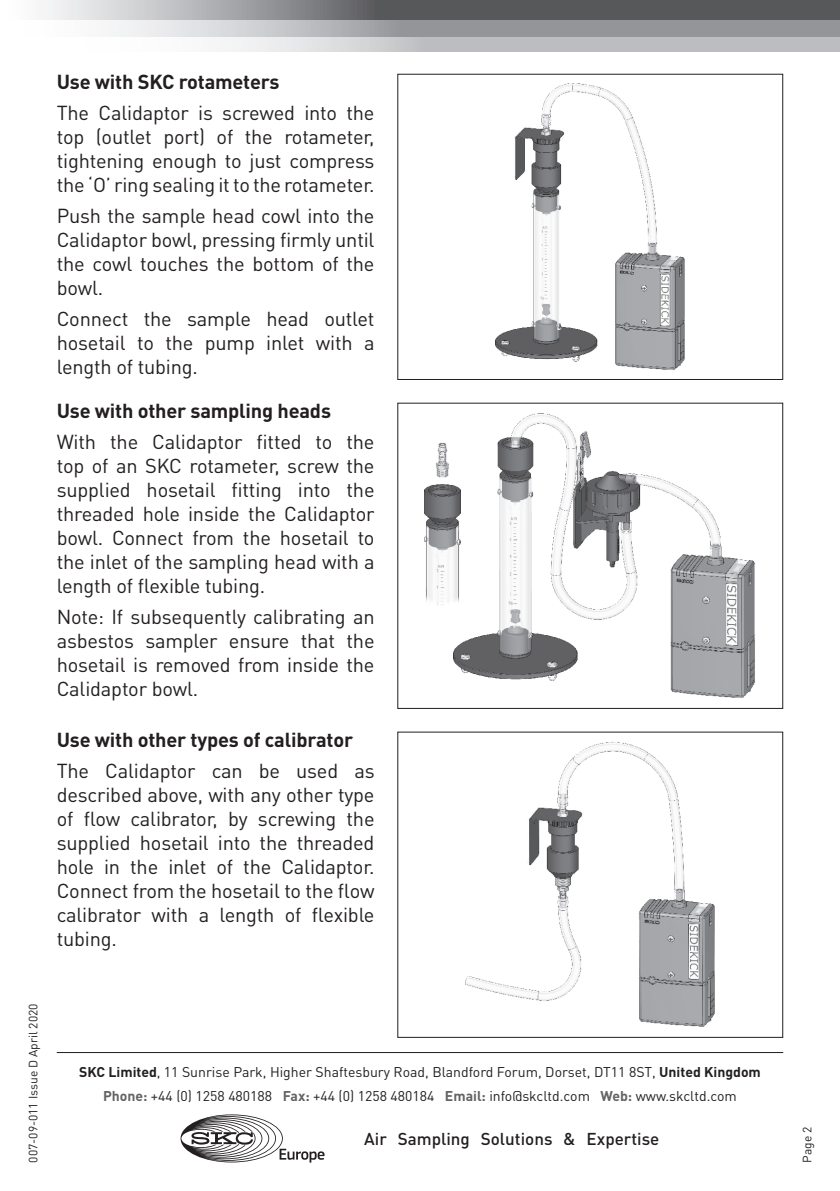
<style>
.page{position:relative;width:840px;height:1191px;background:#fff}
.page>*{position:absolute;margin:0;border:0;box-sizing:border-box;transform-origin:0 0}
.Plain_Body_Text{font:20px/24px "DIN Pro";letter-spacing:-.01em;color:#231f20;text-align:justify}
.Body_Title{font:700 20px "DIN Pro";letter-spacing:-.01em;color:#231f20}
.Plain_Body_Text-2{font:500 17px "DIN Pro";color:#231f20}
.t1{font:14px "DIN Pro";color:#231f20}
.t2{font:12px "DIN Pro";color:#231f20}
.s1{font-weight:700}
.s2{font-weight:700;color:#636366}
</style>
<div class="page">
<svg style="left:111px;top:36px;width:728px;height:15px"></svg>
<svg style="left:111px;top:20px;width:728px;height:16px"></svg>
<svg style="left:44px;top:0;width:795px;height:20px"></svg>
<img style="left:495px;top:84px;width:190px;height:286px">
<img style="left:453px;top:413px;width:302px;height:285px">
<img style="left:424px;top:443px;width:36px;height:164px">
<img style="left:465px;top:742px;width:249px;height:285px">
<hr style="left:57px;top:1052px;width:725px;height:1px;background:#231f20">
<svg style="left:180px;top:1114px;width:144px;height:48px"></svg>
<p class="Body_Title" style="left:57px;top:68px;width:224px">Use with SKC rotameters</p>
<p class="Plain_Body_Text" style="left:57px;top:100px;width:319px">The Calidaptor is screwed into the top (outlet port) of the rotameter, tightening enough to just compress the ‘O’ ring sealing it to the rotameter.</p>
<p class="Plain_Body_Text" style="left:57px;top:203px;width:319px">Push the sample head cowl into the Calidaptor bowl, pressing firmly until the cowl touches the bottom of the bowl.</p>
<p class="Plain_Body_Text" style="left:57px;top:305px;width:319px">Connect the sample head outlet hosetail to the pump inlet with a length of tubing.</p>
<p class="Body_Title" style="left:57px;top:397px;width:275px">Use with other sampling heads</p>
<p class="Plain_Body_Text" style="left:57px;top:429px;width:319px">With the Calidaptor fitted to the top of an SKC rotameter, screw the supplied hosetail fitting into the threaded hole inside the Calidaptor bowl. Connect from the hosetail to the inlet of the sampling head with a length of flexible tubing.</p>
<p class="Plain_Body_Text" style="left:57px;top:603px;width:319px">Note: If subsequently calibrating an asbestos sampler ensure that the hosetail is removed from inside the Calidaptor bowl.</p>
<p class="Body_Title" style="left:57px;top:726px;width:298px">Use with other types of calibrator</p>
<p class="Plain_Body_Text" style="left:57px;top:757px;width:319px">The Calidaptor can be used as described above, with any other type of flow calibrator, by screwing the supplied hosetail into the threaded hole in the inlet of the Calidaptor.<br>Connect from the hosetail to the flow calibrator with a length of flexible tubing.</p>
<p class="t2" style="left:25px;top:1162px;width:161px;rotate:-90deg">007-09-011 Issue D April 2020</p>
<p class="t1" style="left:79px;top:1062px;width:683px"><span class="s1">SKC Limited</span>, 11 Sunrise Park, Higher Shaftesbury Road, Blandford Forum, Dorset, DT11 8ST, <span class="s1">United Kingdom</span></p>
<p class="t1" style="left:103px;top:1086px;width:635px"><span class="s2">Phone:</span> +44 (0) 1258 480188 <span class="s2">Fax:</span> +44 (0) 1258 480184 <span class="s2">Email:</span> info@skcltd.com <span class="s2">Web:</span> www.skcltd.com</p>
<p class="Plain_Body_Text-2" style="left:364px;top:1127px;width:296px">Air Sampling Solutions &amp; Expertise</p>
<p class="t2" style="left:798px;top:1162px;width:37px;rotate:-90deg">Page 2</p>
</div>
